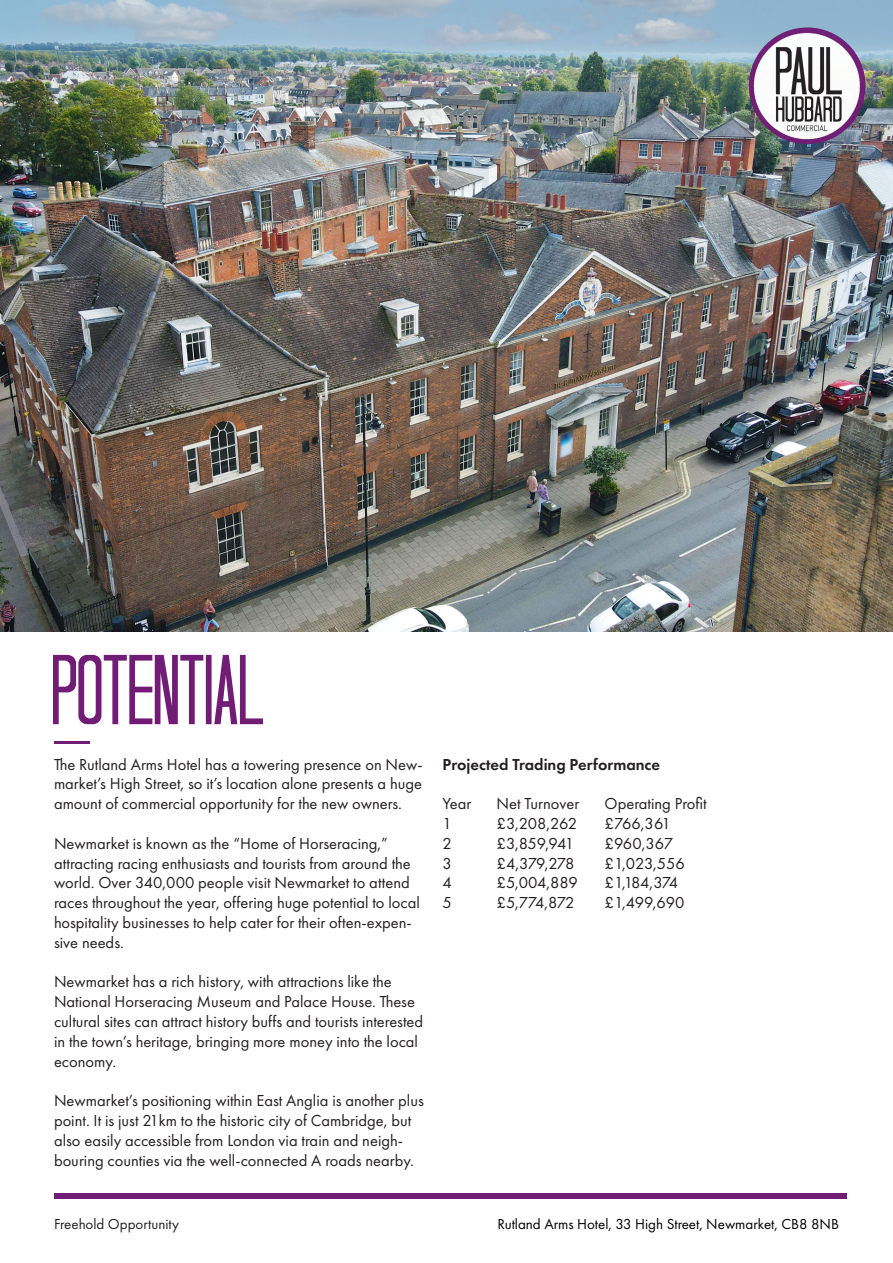
<style>
.page{position:relative;width:893px;height:1263px;background:#fff}
.page>*{position:absolute;margin:0;border:0;box-sizing:border-box;transform-origin:0 0}
.t1{font:condensed 99px "Tall Dark And Handsome";letter-spacing:.005em;color:#711d75}
.t2{font:16.5px/19.8px "Futura PT";color:#231f20}
.t3{font:600 16.5px "Futura PT";color:#231f20}
.t4{font:15px "Futura PT";color:#000}
.t5{font:15px "Futura PT";color:#231f20}
</style>
<div class="page">
<img style="left:0;top:0;width:893px;height:631px">
<img style="left:748px;top:27px;width:118px;height:118px">
<div style="left:749px;top:27px;width:116px;height:117px;border:4px solid #711d75;border-radius:50%"></div>
<div style="left:62px;top:1193px;width:785px;height:6px;background:#711d75"></div>
<hr style="left:54px;top:741px;width:36px;height:3px;background:#711d75">
<p class="t1" style="left:51px;top:632px;width:213px">POTENTIAL</p>
<p class="t2" style="left:54px;top:754px;width:370px;text-align:justify">The Rutland Arms Hotel has a towering presence on New&shy;market’s High Street, so it’s location alone presents a huge amount of commercial opportunity for the new owners.</p>
<p class="t2" style="left:54px;top:833px;width:367px">Newmarket is known as the “Home of Horseracing,” attracting racing enthusiasts and tourists from around the world. Over 340,000 people visit Newmarket to attend races throughout the year, offering huge potential to local hospitality businesses to help cater for their often-expen&shy;sive needs.</p>
<p class="t2" style="left:54px;top:972px;width:371px">Newmarket has a rich history, with attractions like the National Horseracing Museum and Palace House. These cultural sites can attract history buffs and tourists interested in the town’s heritage, bringing more money into the local economy.</p>
<p class="t2" style="left:54px;top:1091px;width:371px">Newmarket’s positioning within East Anglia is another plus point. It is just 21km to the historic city of Cambridge, but also easily accessible from London via train and neigh&shy;bouring counties via the well-connected A roads nearby.</p>
<p class="t3" style="left:443px;top:754px;width:219px">Projected Trading Performance</p>
<p class="t2" style="left:443px;top:794px;width:30px">Year</p>
<p class="t2" style="left:497px;top:794px;width:84px">Net Turnover</p>
<p class="t2" style="left:605px;top:794px;width:103px">Operating Profit</p>
<p class="t2" style="left:443px;top:813px;width:11px">1</p>
<p class="t2" style="left:497px;top:813px;width:82px">£3,208,262</p>
<p class="t2" style="left:605px;top:813px;width:68px">£766,361</p>
<p class="t2" style="left:443px;top:833px;width:11px">2</p>
<p class="t2" style="left:497px;top:833px;width:79px">£3,859,941</p>
<p class="t2" style="left:605px;top:833px;width:70px">£960,367</p>
<p class="t2" style="left:443px;top:853px;width:11px">3</p>
<p class="t2" style="left:497px;top:853px;width:79px">£4,379,278</p>
<p class="t2" style="left:605px;top:853px;width:82px">£1,023,556</p>
<p class="t2" style="left:443px;top:873px;width:11px">4</p>
<p class="t2" style="left:497px;top:873px;width:83px">£5,004,889</p>
<p class="t2" style="left:605px;top:873px;width:75px">£1,184,374</p>
<p class="t2" style="left:443px;top:893px;width:11px">5</p>
<p class="t2" style="left:497px;top:893px;width:80px">£5,774,872</p>
<p class="t2" style="left:605px;top:893px;width:82px">£1,499,690</p>
<p class="t5" style="left:54px;top:1215px;width:127px">Freehold Opportunity</p>
<p class="t4" style="left:497px;top:1215px;width:343px">Rutland Arms Hotel, 33 High Street, Newmarket, CB8 8NB</p>
</div>
